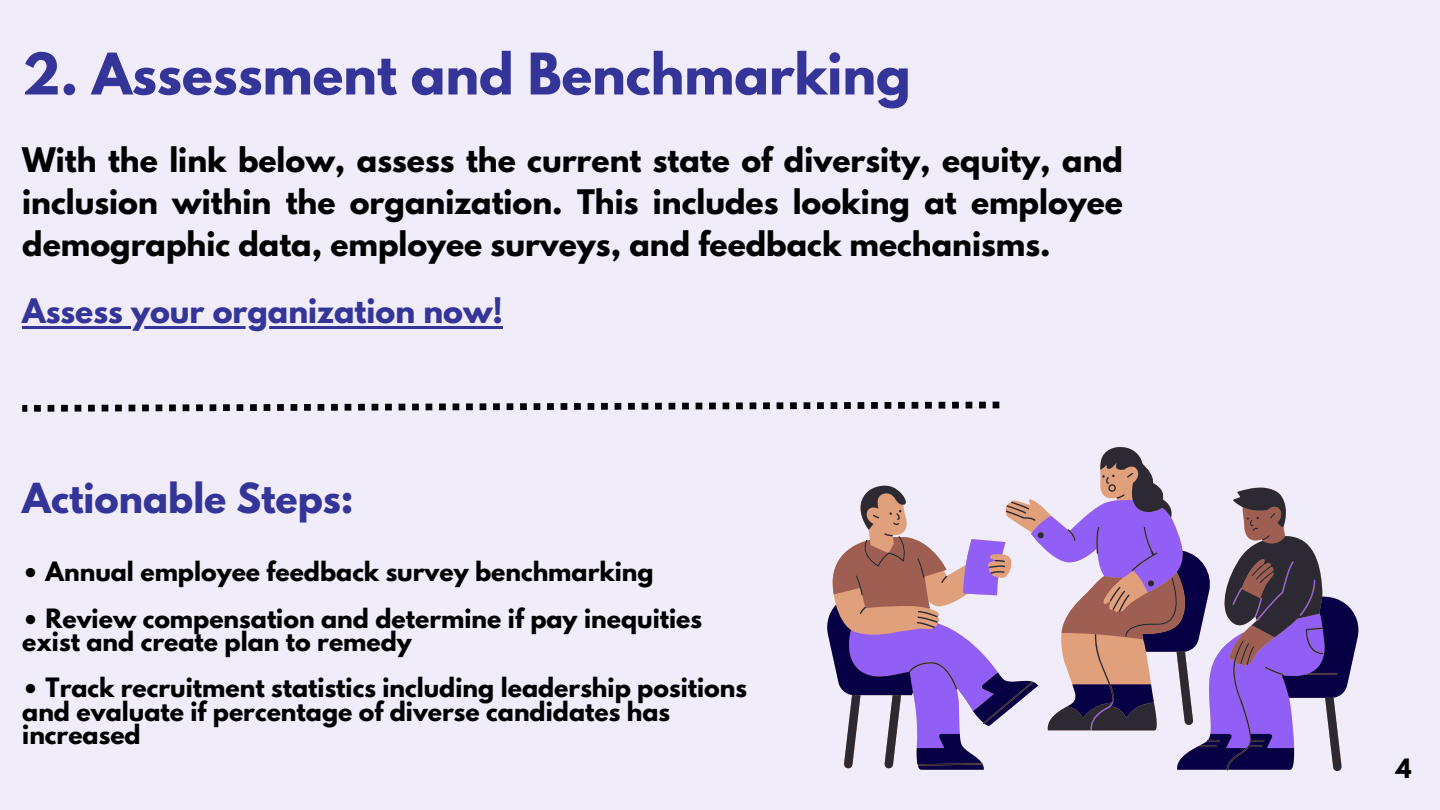
<style>
.page{position:relative;width:1440px;height:810px;background:#f0ecfa}
.page>*{position:absolute;margin:0;border:0;box-sizing:border-box;transform-origin:0 0}
.t1{font:700 50.8px "League Spartan";color:#353499}
.t2{font:700 36.7px "League Spartan";color:#353499}
.t3{font:700 30px/42px "League Spartan";color:#000;text-align:justify}
.t4{font:700 30px "League Spartan";color:#353499}
.t5{font:700 23.6px/23.2px "League Spartan";color:#000}
</style>
<div class="page">
<svg style="left:22px;top:402px;width:977px;height:10px"></svg>
<svg style="left:827px;top:578px;width:532px;height:116px"></svg>
<svg style="left:833px;top:553px;width:11px;height:113px"></svg>
<svg style="left:844px;top:447px;width:498px;height:324px"></svg>
<hr style="left:22px;top:326px;width:481px;height:3px;background:#353499">
<p class="t1" style="left:22px;top:49px;width:890px">2. Assessment and Benchmarking</p>
<h2 class="t3" style="left:22px;top:143px;width:1102px">With the link below, assess the current state of diversity, equity, and inclusion within the organization. This includes looking at employee demographic data, employee surveys, and feedback mechanisms.</h2>
<p class="t4" style="left:22px;top:296px;width:482px">Assess your organization now!</p>
<p class="t2" style="left:22px;top:480px;width:333px">Actionable Steps:</p>
<h1 class="t5" style="left:22px;top:563px;width:633px">• Annual employee feedback survey benchmarking</h1>
<h3 class="t5" style="left:22px;top:610px;width:681px">• Review compensation and determine if pay inequities exist and create plan to remedy</h3>
<h3 class="t5" style="left:22px;top:679px;width:726px">• Track recruitment statistics including leadership positions and evaluate if percentage of diverse candidates has increased</h3>
<p class="t5" style="left:1396px;top:760px;width:17px">4</p>
</div>
